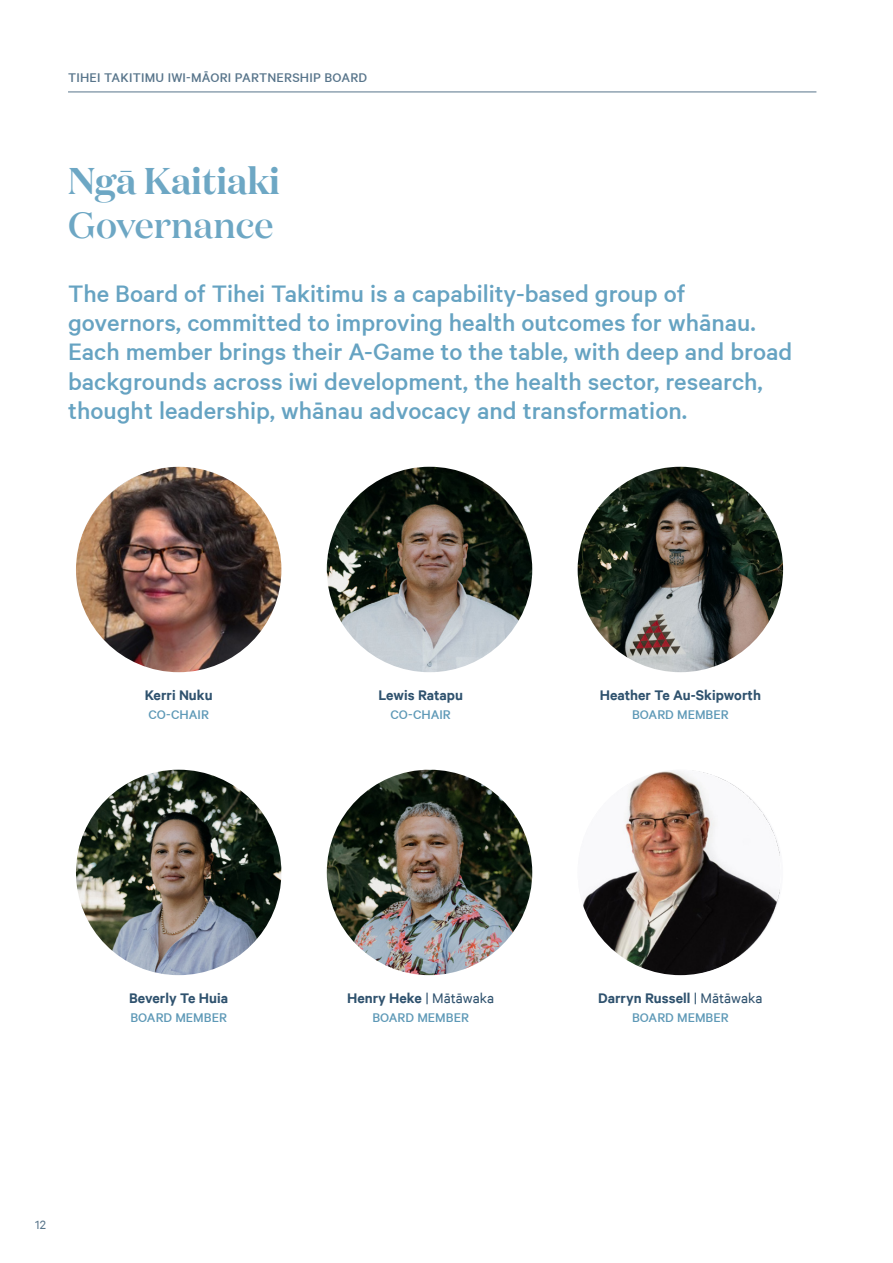
<style>
.page{position:relative;width:893px;height:1263px;background:#fff}
.page>*{position:absolute;margin:0;border:0;box-sizing:border-box;transform-origin:0 0}
.t1{font:600 37.05px "Domaine Display";color:#6da7c4}
.t2{font:500 37.05px "Domaine Display";color:#6da7c4}
.t3{font:500 27px/29.2px "Calibre";color:#66a3c2}
.Body_copy{font:600 15.75px "Calibre";color:#2f526e}
.Body_copy-2{font:500 14.25px "Calibre";color:#5e99b7}
.t4{font:500 14.25px "Calibre";letter-spacing:.015em;color:#58758b}
.t5{font:13.5px "Calibre";color:#58758b}
.s1{font-weight:400}
</style>
<div class="page">
<hr style="left:68px;top:92px;width:748px;height:1px;background:#58758b">
<hr style="left:892px;top:0;width:1px;height:1263px;background:#deedf4">
<svg style="left:892px;top:951px;width:1px;height:312px"></svg>
<img style="left:76px;top:467px;width:205px;height:205px;border-radius:103px">
<img style="left:76px;top:770px;width:205px;height:205px;border-radius:103px">
<img style="left:327px;top:467px;width:205px;height:205px;border-radius:103px">
<img style="left:327px;top:770px;width:205px;height:205px;border-radius:103px">
<img style="left:578px;top:467px;width:205px;height:205px;border-radius:103px">
<img style="left:583px;top:770px;width:197px;height:205px">
<p class="t4" style="left:68px;top:69px;width:301px">TIHEI TAKITIMU IWI-MĀORI PARTNERSHIP BOARD</p>
<p class="t1" style="left:68px;top:157px;width:213px">Ngā Kaitiaki</p>
<p class="t2" style="left:68px;top:202px;width:207px">Governance</p>
<p class="t3" style="left:68px;top:278px;width:726px">The Board of Tihei Takitimu is a capability-based group of governors, committed to improving health outcomes for whānau.<br>Each member brings their A-Game to the table, with deep and broad backgrounds across iwi development, the health sector, research, thought leadership, whānau advocacy and transformation.</p>
<p class="Body_copy" style="left:145px;top:686px;width:69px">Kerri Nuku</p>
<p class="Body_copy-2" style="left:148px;top:706px;width:62px">CO-CHAIR</p>
<p class="Body_copy" style="left:378px;top:686px;width:86px">Lewis Ratapu</p>
<p class="Body_copy-2" style="left:390px;top:706px;width:62px">CO-CHAIR</p>
<p class="Body_copy" style="left:600px;top:686px;width:163px">Heather Te Au-Skipworth</p>
<p class="Body_copy-2" style="left:632px;top:706px;width:98px">BOARD MEMBER</p>
<p class="t5" style="left:35px;top:1217px;width:12px">12</p>
<p class="Body_copy" style="left:129px;top:989px;width:100px">Beverly Te Huia</p>
<p class="Body_copy-2" style="left:130px;top:1009px;width:98px">BOARD MEMBER</p>
<p class="Body_copy" style="left:347px;top:989px;width:149px">Henry Heke <span class="s1">| Mātāwaka</span></p>
<p class="Body_copy-2" style="left:372px;top:1009px;width:98px">BOARD MEMBER</p>
<p class="Body_copy" style="left:598px;top:989px;width:166px">Darryn Russell <span class="s1">| Mātāwaka</span></p>
<p class="Body_copy-2" style="left:632px;top:1009px;width:98px">BOARD MEMBER</p>
</div>
